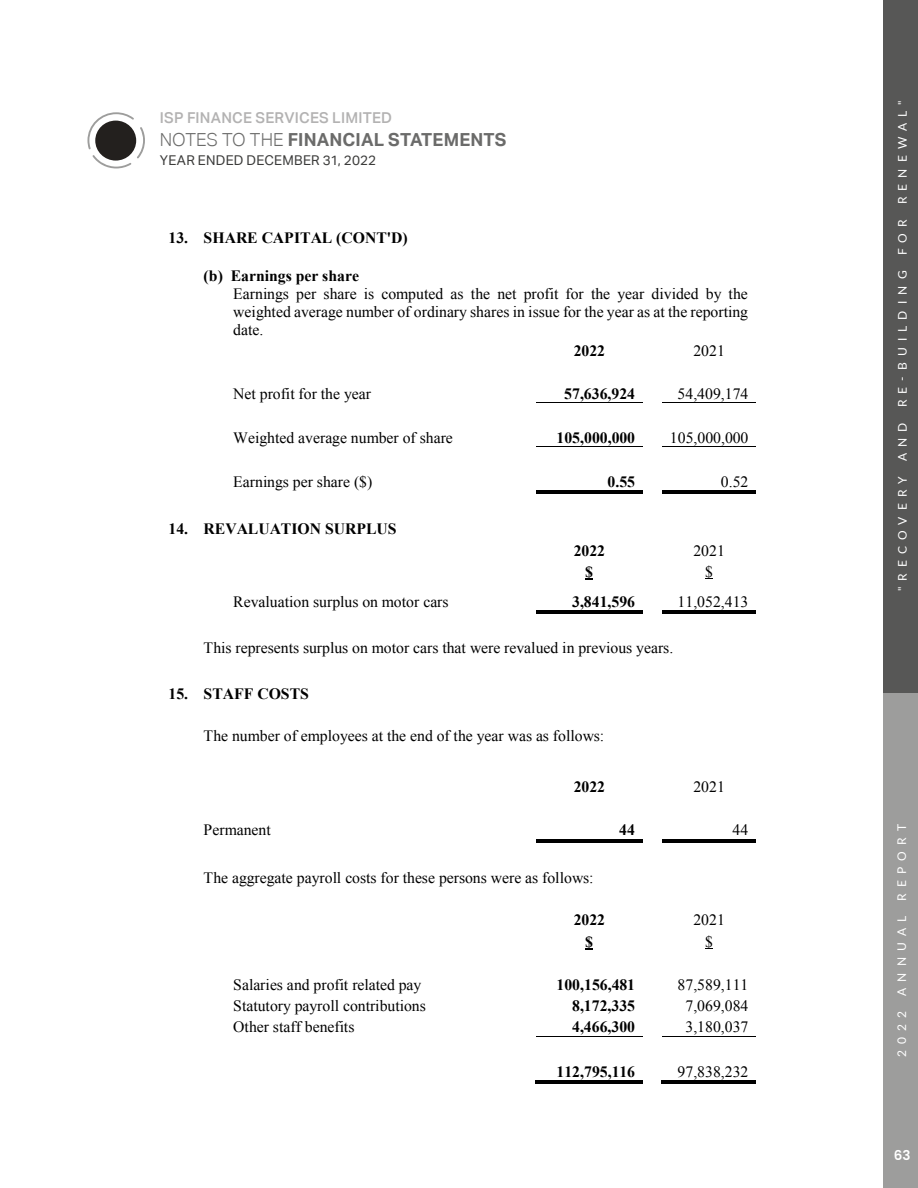
<style>
.page{position:relative;width:918px;height:1188px;background:#fff}
.page>*{position:absolute;margin:0;border:0;box-sizing:border-box;transform-origin:0 0}
.t1{font:700 18px "Aktiv Grotesk";letter-spacing:.01em;color:#6b6b6a}
.t2{font:15.75px/18px "Times New Roman";color:#000;text-align:justify}
.t3{font:700 15.75px "Times New Roman";color:#000}
.t4{font:500 15px "Aktiv Grotesk";letter-spacing:.015em;color:#b3b2b2}
.t5{font:13.5px "Aktiv Grotesk";letter-spacing:.015em;color:#3c3c3b}
.t6{font:600 13.5px "Poppins";color:#fff}
.t7{font:12px "Lato";letter-spacing:.515em;color:#fff}
.s1{font-weight:300}
</style>
<div class="page">
<div style="left:883px;top:693px;width:35px;height:495px;background:#9d9d9c"></div>
<div style="left:883px;top:0;width:35px;height:693px;background:#575756"></div>
<hr style="left:536px;top:402px;width:107px;height:1px;background:#000">
<hr style="left:662px;top:402px;width:94px;height:1px;background:#000">
<hr style="left:536px;top:446px;width:107px;height:1px;background:#000">
<hr style="left:662px;top:446px;width:94px;height:1px;background:#000">
<hr style="left:536px;top:491px;width:107px;height:1px;background:#000">
<hr style="left:536px;top:493px;width:107px;height:1px;background:#000">
<hr style="left:662px;top:491px;width:94px;height:1px;background:#000">
<hr style="left:662px;top:493px;width:94px;height:1px;background:#000">
<hr style="left:536px;top:610px;width:107px;height:1px;background:#000">
<hr style="left:536px;top:612px;width:107px;height:1px;background:#000">
<hr style="left:662px;top:610px;width:94px;height:1px;background:#000">
<hr style="left:662px;top:612px;width:94px;height:1px;background:#000">
<hr style="left:536px;top:839px;width:107px;height:1px;background:#000">
<hr style="left:536px;top:841px;width:107px;height:1px;background:#000">
<hr style="left:662px;top:839px;width:94px;height:1px;background:#000">
<hr style="left:662px;top:841px;width:94px;height:1px;background:#000">
<svg style="left:585px;top:948px;width:8px;height:2px"></svg>
<hr style="left:536px;top:1036px;width:107px;height:1px;background:#000">
<hr style="left:662px;top:1036px;width:94px;height:1px;background:#000">
<hr style="left:535px;top:1083px;width:108px;height:1px;background:#000">
<hr style="left:535px;top:1081px;width:108px;height:1px;background:#000">
<hr style="left:661px;top:1083px;width:95px;height:1px;background:#000">
<hr style="left:661px;top:1081px;width:95px;height:1px;background:#000">
<svg style="left:87px;top:112px;width:58px;height:56px"></svg>
<p class="t4" style="left:160px;top:109px;width:234px">ISP FINANCE SERVICES LIMITED</p>
<p class="t1" style="left:160px;top:128px;width:348px"><span class="s1">NOTES TO THE</span> FINANCIAL STATEMENTS</p>
<p class="t5" style="left:160px;top:152px;width:218px">YEAR ENDED DECEMBER 31, 2022</p>
<p class="t3" style="left:169px;top:227px;width:241px">13. SHARE CAPITAL (CONT'D)</p>
<p class="t3" style="left:204px;top:264px;width:157px">(b) Earnings per share</p>
<p class="t2" style="left:233px;top:284px;width:516px">Earnings per share is computed as the net profit for the year divided by the weighted average number of ordinary shares in issue for the year as at the reporting date.</p>
<p class="t3" style="left:574px;top:340px;width:33px">2022</p>
<p class="t2" style="left:693px;top:342px;width:33px">2021</p>
<p class="t2" style="left:233px;top:384px;width:139px">Net profit for the year</p>
<p class="t3" style="left:564px;top:383px;width:72px">57,636,924</p>
<p class="t2" style="left:678px;top:384px;width:72px">54,409,174</p>
<p class="t2" style="left:233px;top:428px;width:221px">Weighted average number of share</p>
<p class="t3" style="left:557px;top:426px;width:80px">105,000,000</p>
<p class="t2" style="left:670px;top:428px;width:80px">105,000,000</p>
<p class="t2" style="left:233px;top:473px;width:141px">Earnings per share ($)</p>
<p class="t3" style="left:608px;top:471px;width:29px">0.55</p>
<p class="t2" style="left:721px;top:473px;width:29px">0.52</p>
<p class="t3" style="left:169px;top:518px;width:230px">14. REVALUATION SURPLUS</p>
<p class="t3" style="left:574px;top:539px;width:33px">2022</p>
<p class="t2" style="left:693px;top:541px;width:33px">2021</p>
<p class="t3" style="left:585px;top:561px;width:9px">$</p>
<p class="t2" style="left:705px;top:562px;width:9px">$</p>
<p class="t2" style="left:233px;top:592px;width:217px">Revaluation surplus on motor cars</p>
<p class="t3" style="left:572px;top:591px;width:64px">3,841,596</p>
<p class="t2" style="left:678px;top:592px;width:72px">11,052,413</p>
<p class="t2" style="left:204px;top:638px;width:471px">This represents surplus on motor cars that were revalued in previous years.</p>
<p class="t3" style="left:169px;top:683px;width:142px">15. STAFF COSTS</p>
<p class="t2" style="left:204px;top:727px;width:402px">The number of employees at the end of the year was as follows:</p>
<p class="t3" style="left:574px;top:775px;width:33px">2022</p>
<p class="t2" style="left:693px;top:777px;width:33px">2021</p>
<p class="t2" style="left:204px;top:821px;width:69px">Permanent</p>
<p class="t3" style="left:619px;top:819px;width:17px">44</p>
<p class="t2" style="left:733px;top:821px;width:17px">44</p>
<p class="t2" style="left:204px;top:868px;width:391px">The aggregate payroll costs for these persons were as follows:</p>
<p class="t3" style="left:574px;top:909px;width:33px">2022</p>
<p class="t2" style="left:693px;top:911px;width:33px">2021</p>
<p class="t3" style="left:585px;top:931px;width:9px">$</p>
<p class="t2" style="left:705px;top:932px;width:9px">$</p>
<p class="t2" style="left:233px;top:975px;width:190px">Salaries and profit related pay</p>
<p class="t3" style="left:557px;top:973px;width:80px">100,156,481</p>
<p class="t2" style="left:678px;top:975px;width:72px">87,589,111</p>
<p class="t2" style="left:233px;top:996px;width:194px">Statutory payroll contributions</p>
<p class="t3" style="left:572px;top:995px;width:64px">8,172,335</p>
<p class="t2" style="left:686px;top:996px;width:64px">7,069,084</p>
<p class="t2" style="left:233px;top:1018px;width:123px">Other staff benefits</p>
<p class="t3" style="left:572px;top:1016px;width:64px">4,466,300</p>
<p class="t2" style="left:686px;top:1018px;width:64px">3,180,037</p>
<p class="t3" style="left:557px;top:1061px;width:80px">112,795,116</p>
<p class="t2" style="left:678px;top:1063px;width:72px">97,838,232</p>
<p class="t7" style="left:894px;top:204px;width:105px;rotate:-90deg">RENEWAL"</p>
<p class="t7" style="left:894px;top:255px;width:38px;rotate:-90deg">FOR</p>
<p class="t7" style="left:894px;top:407px;width:138px;rotate:-90deg">RE-BUILDING</p>
<p class="t7" style="left:894px;top:461px;width:40px;rotate:-90deg">AND</p>
<p class="t7" style="left:894px;top:591px;width:117px;rotate:-90deg">"RECOVERY</p>
<p class="t7" style="left:893px;top:901px;width:78px;rotate:-90deg">REPORT</p>
<p class="t7" style="left:893px;top:996px;width:82px;rotate:-90deg">ANNUAL</p>
<p class="t7" style="left:893px;top:1057px;width:48px;rotate:-90deg">2022</p>
<p class="t6" style="left:881px;top:1147px;width:31px">6363</p>
</div>
